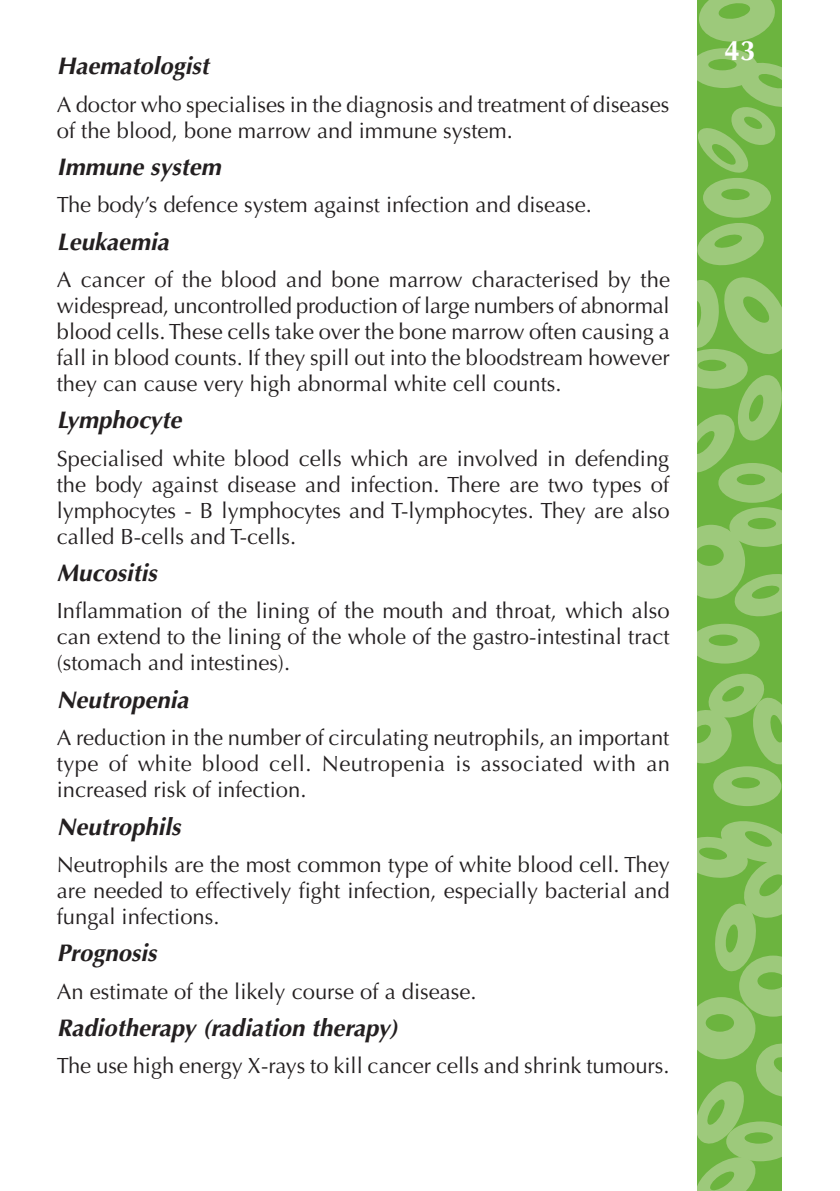
<style>
.page{position:relative;width:840px;height:1191px;background:#fff}
.page>*{position:absolute;margin:0;border:0;box-sizing:border-box;transform-origin:0 0}
.t1{font:700 28px "Optima";color:#fff}
.heading_3{font:italic 700 24px "Optima";color:#231f20}
.body_text{font:italic 700 24px "Optima";color:#231f20}
.body_text-2{font:22px/26px "Optima";color:#231f20;text-align:justify}
</style>
<div class="page">
<div style="left:697px;top:0;width:84px;height:1191px;background:#6cb43f"></div>
<div style="left:729px;top:507px;width:68px;height:40px;background:#9dc97b;border-radius:50%"></div>
<div style="left:747px;top:518px;width:28px;height:11px;background:#6cb43f;border-radius:50%"></div>
<div style="left:687px;top:997px;width:68px;height:62px;background:#9dc97b;border-radius:50%"></div>
<div style="left:705px;top:1014px;width:28px;height:17px;background:#6cb43f;border-radius:50%"></div>
<svg style="left:731px;top:571px;width:50px;height:48px;background:#89c062"></svg>
<svg style="left:697px;top:1077px;width:48px;height:70px;background:#8ac064"></svg>
<div style="left:718px;top:463px;width:68px;height:40px;background:#9dc97b;border-radius:50%"></div>
<div style="left:736px;top:474px;width:28px;height:11px;background:#6cb43f;border-radius:50%"></div>
<div style="left:676px;top:525px;width:68px;height:73px;background:#9dc97b;border-radius:50%"></div>
<div style="left:695px;top:545px;width:28px;height:21px;background:#6cb43f;border-radius:50%"></div>
<div style="left:689px;top:48px;width:68px;height:40px;background:#9dc97b;border-radius:50%"></div>
<svg style="left:708px;top:59px;width:28px;height:11px"></svg>
<div style="left:679px;top:349px;width:68px;height:40px;background:#9dc97b;border-radius:50%"></div>
<div style="left:697px;top:360px;width:29px;height:11px;background:#6cb43f;border-radius:50%"></div>
<div style="left:702px;top:178px;width:68px;height:40px;background:#9dc97b;border-radius:50%"></div>
<div style="left:721px;top:189px;width:28px;height:11px;background:#6cb43f;border-radius:50%"></div>
<svg style="left:697px;top:0;width:79px;height:45px;background:#8bc165"></svg>
<svg style="left:697px;top:1154px;width:62px;height:37px;background:#87bf61"></svg>
<div style="left:725px;top:1121px;width:68px;height:40px;background:#9dc97b;border-radius:50%"></div>
<div style="left:744px;top:1132px;width:28px;height:11px;background:#6cb43f;border-radius:50%"></div>
<svg style="left:696px;top:60px;width:85px;height:116px;background:#83be5b"></svg>
<div style="left:689px;top:624px;width:70px;height:39px;background:#9dc97b;border-radius:50%"></div>
<div style="left:708px;top:634px;width:29px;height:12px;background:#6cb43f;border-radius:50%"></div>
<div style="left:738px;top:955px;width:68px;height:61px;background:#9dc97b;border-radius:50%"></div>
<div style="left:757px;top:972px;width:28px;height:17px;background:#6cb43f;border-radius:50%"></div>
<div style="left:713px;top:766px;width:68px;height:40px;background:#9dc97b;border-radius:50%"></div>
<div style="left:731px;top:777px;width:28px;height:11px;background:#6cb43f;border-radius:50%"></div>
<svg style="left:696px;top:372px;width:85px;height:105px"></svg>
<svg style="left:696px;top:220px;width:85px;height:139px;background:#87bf60"></svg>
<svg style="left:697px;top:671px;width:84px;height:96px;background:#85be5e"></svg>
<svg style="left:751px;top:1039px;width:30px;height:61px;background:#84be5d"></svg>
<svg style="left:697px;top:818px;width:84px;height:155px;background:#85be5d"></svg>
<div style="left:781px;top:0;width:37px;height:1191px;background:#fff"></div>
<div style="left:669px;top:0;width:27px;height:1191px;background:#fff"></div>
<p class="heading_3" style="left:57px;top:52px;width:154px">Haematologist</p>
<p class="body_text-2" style="left:57px;top:91px;width:613px">A doctor who specialises in the diagnosis and treatment of diseases of the blood, bone marrow and immune system.</p>
<p class="heading_3" style="left:57px;top:153px;width:165px">Immune system</p>
<p class="body_text-2" style="left:57px;top:192px;width:536px">The body’s defence system against infection and disease.</p>
<p class="body_text" style="left:57px;top:227px;width:114px">Leukaemia</p>
<p class="body_text-2" style="left:57px;top:267px;width:614px">A cancer of the blood and bone marrow characterised by the widespread, uncontrolled production of large numbers of abnormal blood cells. These cells take over the bone marrow often causing a fall in blood counts. If they spill out into the bloodstream however they can cause very high abnormal white cell counts.</p>
<p class="heading_3" style="left:57px;top:406px;width:126px">Lymphocyte</p>
<p class="body_text-2" style="left:57px;top:445px;width:614px">Specialised white blood cells which are involved in defending the body against disease and infection. There are two types of lymphocytes - B lymphocytes and T-lymphocytes. They are also called B-cells and T-cells.</p>
<p class="heading_3" style="left:57px;top:559px;width:102px">Mucositis</p>
<p class="body_text-2" style="left:57px;top:598px;width:614px">Inflammation of the lining of the mouth and throat, which also can extend to the lining of the whole of the gastro-intestinal tract (stomach and intestines).</p>
<p class="heading_3" style="left:57px;top:685px;width:133px">Neutropenia</p>
<p class="body_text-2" style="left:57px;top:725px;width:614px">A reduction in the number of circulating neutrophils, an important type of white blood cell. Neutropenia is associated with an increased risk of infection.</p>
<p class="heading_3" style="left:57px;top:812px;width:125px">Neutrophils</p>
<p class="body_text-2" style="left:57px;top:851px;width:614px">Neutrophils are the most common type of white blood cell. They are needed to effectively fight infection, especially bacterial and fungal infections.</p>
<p class="heading_3" style="left:57px;top:939px;width:101px">Prognosis</p>
<p class="body_text-2" style="left:57px;top:978px;width:421px">An estimate of the likely course of a disease.</p>
<p class="heading_3" style="left:57px;top:1014px;width:342px">Radiotherapy (radiation therapy)</p>
<p class="body_text-2" style="left:57px;top:1053px;width:614px">The use high energy X-rays to kill cancer cells and shrink tumours.</p>
<p class="t1" style="left:724px;top:34px;width:33px">43</p>
</div>
